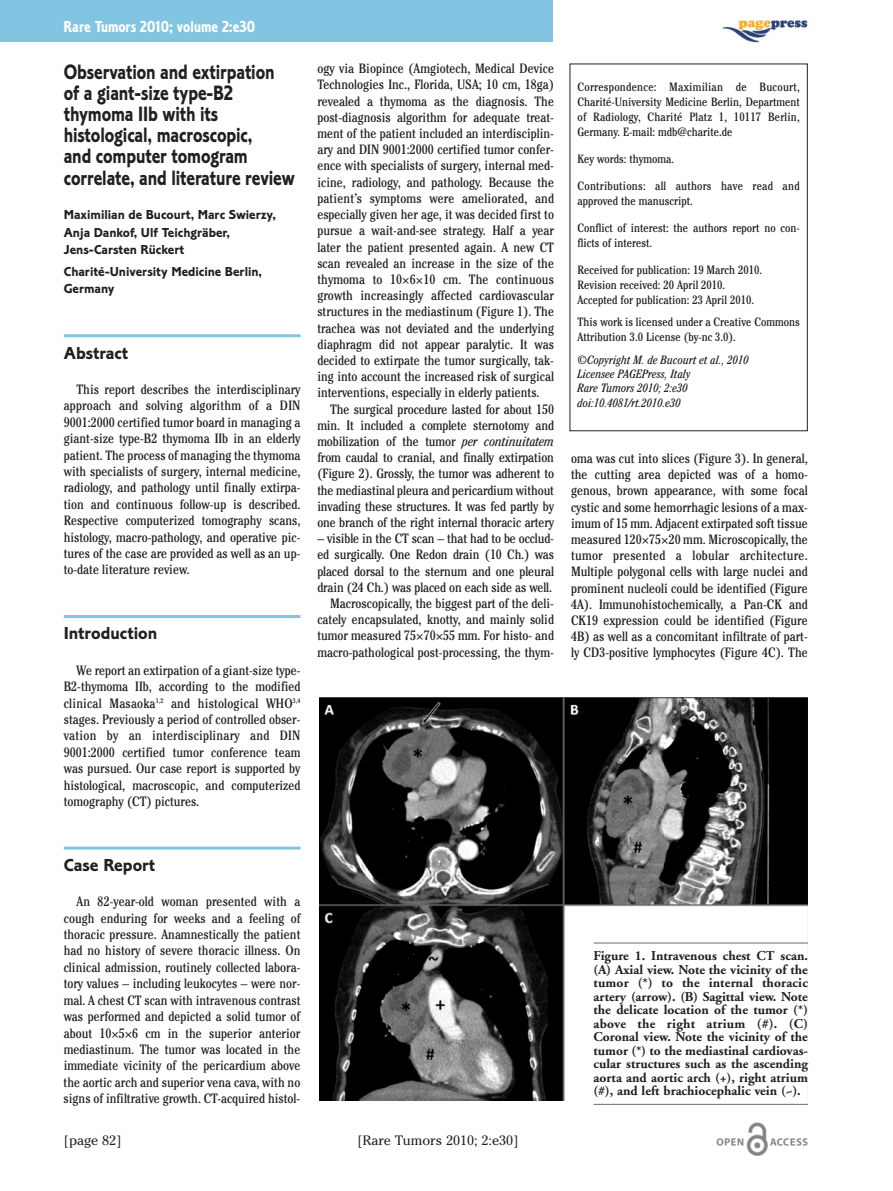
<style>
.page{position:relative;width:893px;height:1191px;background:#fff}
.page>*{position:absolute;margin:0;border:0;box-sizing:border-box;transform-origin:0 0}
.t1{font:21.6px/21.1px "Corinthian Bold Plain";letter-spacing:-.005em;color:#231f20;scale:.83 1}
.t2{font:18px "Corinthian Bold Plain";color:#231f20}
.t3{font:16.5px "Corinthian Bold Condensed Plain";color:#fff}
.t4{font:condensed 13.5px/16.2px "Cheltenham";color:#231f20;text-align:justify}
.t5{font:700 13.5px/13.5px "Adobe Garamond";color:#231f20;text-align:justify}
.t6{font:13.5px/17.4px "Corinthian Bold Plain";color:#231f20}
.t7{font:13.5px "Cheltenham";color:#231f20}
.t8{font:condensed 12px/15px "Cheltenham";color:#231f20}
.t9{font:italic condensed 12px/14.4px "Cheltenham";color:#231f20}
.t10{font:condensed 12px/15px "Cheltenham";letter-spacing:.02em;color:#231f20}
.s1{font-style:italic}
</style>
<div class="page">
<hr style="left:64px;top:334px;width:236px;height:3px;background:#81c5e3">
<hr style="left:64px;top:615px;width:236px;height:3px;background:#81c5e3">
<hr style="left:64px;top:846px;width:236px;height:3px;background:#81c5e3">
<div style="left:0;top:0;width:553px;height:42px;background:#81c5e3"></div>
<img style="left:716px;top:1123px;width:92px;height:33px">
<img style="left:723px;top:20px;width:84px;height:23px">
<img style="left:319px;top:697px;width:489px;height:403px">
<hr style="left:594px;top:942px;width:214px;height:1px;background:#6c6d70">
<hr style="left:594px;top:1104px;width:214px;height:1px;background:#6c6d70">
<p class="t3" style="left:63px;top:21px;width:193px">Rare Tumors 2010; volume 2:e30</p>
<h1 class="t1" style="left:64px;top:63px;width:280px">Observation and extirpation of a giant-size type-B2 thymoma IIb with its histological, macroscopic,<br>and computer tomogram correlate, and literature review</h1>
<p class="t6" style="left:64px;top:207px;width:214px">Maximilian de Bucourt, Marc Swierzy,<br>Anja Dankof, Ulf Teichgräber,<br>Jens-Carsten Rückert</p>
<p class="t6" style="left:64px;top:264px;width:200px">Charité-University Medicine Berlin,<br>Germany</p>
<h2 class="t2" style="left:64px;top:346px;width:66px">Abstract</h2>
<p class="t4" style="left:64px;top:382px;width:238px;text-indent:13px">This report describes the interdisciplinary approach and solving algorithm of a DIN 9001:2000 certified tumor board in managing a giant-size type-B2 thymoma IIb in an elderly patient. The process of managing the thymoma with specialists of surgery, internal medicine, radiology, and pathology until finally extirpa&shy;tion and continuous follow-up is described.<br>Respective computerized tomography scans, histology, macro-pathology, and operative pic&shy;tures of the case are provided as well as an up&shy;to-date literature review.</p>
<h2 class="t2" style="left:64px;top:627px;width:95px">Introduction</h2>
<p class="t4" style="left:64px;top:663px;width:238px;text-indent:13px">We report an extirpation of a giant-size type-B2-thymoma IIb, according to the modified clinical Masaoka<sup>1,2</sup> and histological WHO<sup>3,4 </sup>stages. Previously a period of controlled obser&shy;vation by an interdisciplinary and DIN 9001:2000 certified tumor conference team was pursued. Our case report is supported by histological, macroscopic, and computerized tomography (CT) pictures.</p>
<p class="t4" style="left:317px;top:62px;width:238px">ogy via Biopince (Amgiotech, Medical Device Technologies Inc., Florida, USA; 10 cm, 18ga) revealed a thymoma as the diagnosis. The post-diagnosis algorithm for adequate treat&shy;ment of the patient included an interdisciplin&shy;ary and DIN 9001:2000 certified tumor confer&shy;ence with specialists of surgery, internal med&shy;icine, radiology, and pathology. Because the patient’s symptoms were ameliorated, and especially given her age, it was decided first to pursue a wait-and-see strategy. Half a year later the patient presented again. A new CT scan revealed an increase in the size of the thymoma to 10 6 10 cm. The continuous growth increasingly affected cardiovascular structures in the mediastinum (Figure 1). The trachea was not deviated and the underlying diaphragm did not appear paralytic. It was decided to extirpate the tumor surgically, tak&shy;ing into account the increased risk of surgical interventions, especially in elderly patients.</p>
<p class="t4" style="left:317px;top:402px;width:238px;text-indent:13px">The surgical procedure lasted for about 150 min. It included a complete sternotomy and mobilization of the tumor <span class="s1">per continuitatem </span>from caudal to cranial, and finally extirpation (Figure 2). Grossly, the tumor was adherent to the mediastinal pleura and pericardium without invading these structures. It was fed partly by one branch of the right internal thoracic artery</p>
<p class="t4" style="left:317px;top:532px;width:238px;text-align:right">– visible in the CT scan – that had to be occlud&shy;ed surgically. One Redon drain (10 Ch.) was placed dorsal to the sternum and one pleural drain (24 Ch.) was placed on each side as well.<br>Macroscopically, the biggest part of the deli&shy;cately encapsulated, knotty, and mainly solid tumor measured 75 70 55 mm. For histo- and macro-pathological post-processing, the thym-</p>
<p class="t8" style="left:578px;top:80px;width:224px;text-align:justify">Correspondence: Maximilian de Bucourt, Charité-University Medicine Berlin, Department of Radiology, Charité Platz 1, 10117 Berlin, Germany. E-mail: mdb@charite.de</p>
<p class="t8" style="left:578px;top:152px;width:98px">Key words: thymoma.</p>
<p class="t10" style="left:578px;top:179px;width:224px">Contributions: all authors have read and approved the manuscript.</p>
<p class="t8" style="left:578px;top:221px;width:224px">Conflict of interest: the authors report no con&shy;flicts of interest.</p>
<p class="t8" style="left:578px;top:263px;width:186px">Received for publication: 19 March 2010.<br>Revision received: 20 April 2010.<br>Accepted for publication: 23 April 2010.</p>
<p class="t8" style="left:578px;top:316px;width:224px;line-height:14.4px">This work is licensed under a Creative Commons<br>Attribution 3.0 License (by-nc 3.0).</p>
<p class="t9" style="left:578px;top:353px;width:173px">©Copyright M. de Bucourt et al., 2010<br>Licensee PAGEPress, Italy<br>Rare Tumors 2010; 2:e30 doi:10.4081/rt.2010.e30</p>
<p class="t4" style="left:571px;top:451px;width:238px">oma was cut into slices (Figure 3). In general, the cutting area depicted was of a homo&shy;genous, brown appearance, with some focal cystic and some hemorrhagic lesions of a max&shy;imum of 15 mm. Adjacent extirpated soft tissue measured 120 75 20 mm. Microscopically, the tumor presented a lobular architecture.<br>Multiple polygonal cells with large nuclei and prominent nucleoli could be identified (Figure 4A). Immunohistochemically, a Pan-CK and CK19 expression could be identified (Figure 4B) as well as a concomitant infiltrate of part&shy;ly CD3-positive lymphocytes (Figure 4C). The</p>
<h2 class="t2" style="left:64px;top:859px;width:93px">Case Report</h2>
<p class="t4" style="left:64px;top:894px;width:238px;text-indent:13px">An 82-year-old woman presented with a cough enduring for weeks and a feeling of thoracic pressure. Anamnestically the patient had no history of severe thoracic illness. On clinical admission, routinely collected labora&shy;tory values – including leukocytes – were nor&shy;mal. A chest CT scan with intravenous contrast was performed and depicted a solid tumor of about 10 5 6 cm in the superior anterior mediastinum. The tumor was located in the immediate vicinity of the pericardium above the aortic arch and superior vena cava, with no signs of infiltrative growth. CT-acquired histol-</p>
<p class="t7" style="left:64px;top:1132px;width:59px">[page 82]</p>
<p class="t7" style="left:357px;top:1132px;width:163px">[Rare Tumors 2010; 2:e30]</p>
<p class="t5" style="left:594px;top:950px;width:216px">Figure 1. Intravenous chest CT scan. (A) Axial view. Note the vicinity of the tumor (*) to the internal thoracic artery (arrow). (B) Sagittal view. Note the delicate location of the tumor (*) above the right atrium (#). (C)<br>Coronal view. Note the vicinity of the tumor (*) to the mediastinal cardiovas&shy;cular structures such as the ascending aorta and aortic arch (+), right atrium (#), and left brachiocephalic vein (~).</p>
</div>
